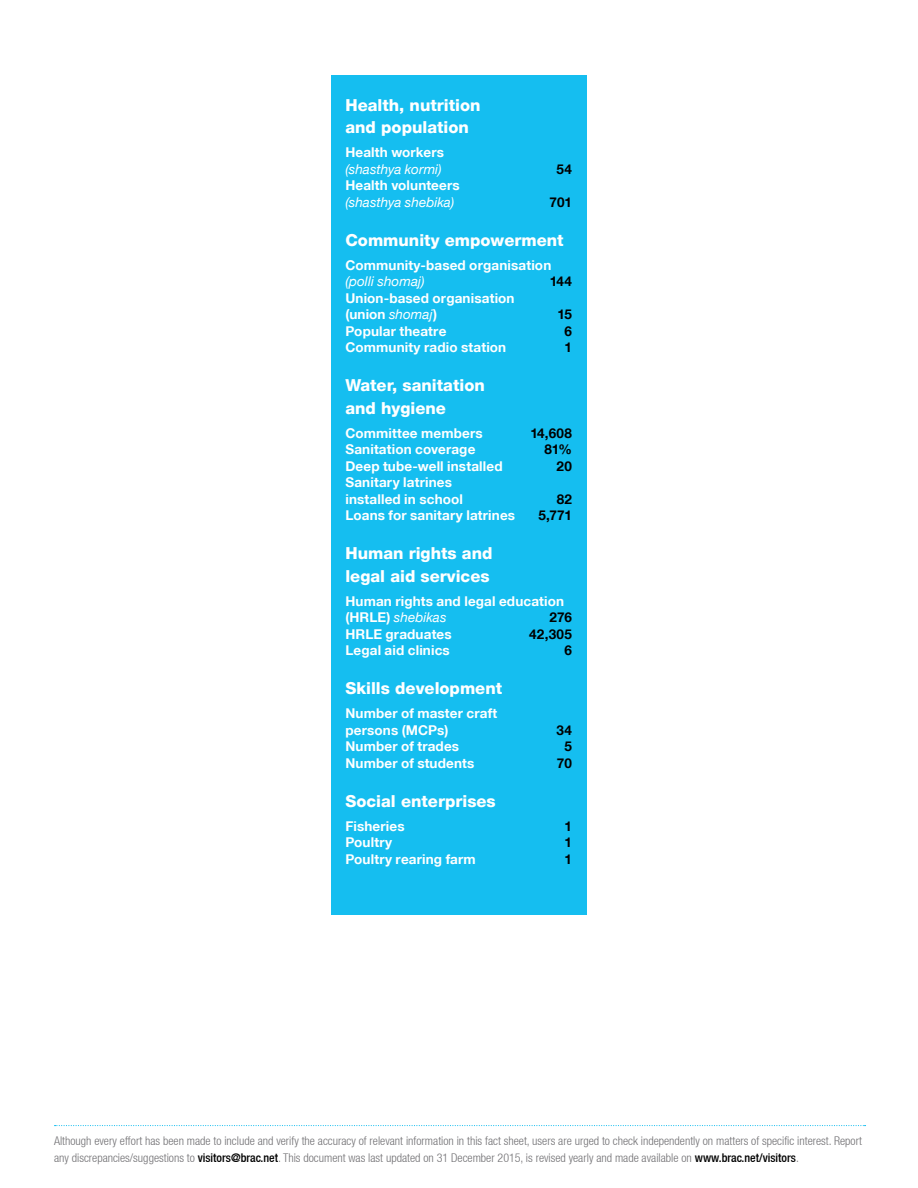
<style>
.page{position:relative;width:918px;height:1188px;background:#fff}
.page>*{position:absolute;margin:0;border:0;box-sizing:border-box;transform-origin:0 0}
.t1{font:800 16.5px/22.5px "Helvetica Neue LT";color:#fff}
.t2{font:700 13.5px/16.5px "Helvetica Neue LT";letter-spacing:.01em;color:#fff}
.t3{font:700 13.5px "Helvetica Neue LT";letter-spacing:.005em;color:#000}
.t4{font:italic 13.5px "Helvetica Neue LT";letter-spacing:.005em;color:#fff}
.t5{font:300 condensed 12px/16.5px "Helvetica Neue LT";color:#717073}
.s1{font-weight:400;font-style:italic}
.s2{font-weight:500;color:#000}
</style>
<div class="page">
<svg style="left:55px;top:1125px;width:811px;height:1px"></svg>
<div style="left:331px;top:75px;width:256px;height:839px;background:#15bef0"></div>
<p class="t1" style="left:345px;top:94px;width:137px">Health, nutrition and population</p>
<p class="t2" style="left:345px;top:144px;width:100px">Health workers</p>
<p class="t4" style="left:345px;top:161px;width:98px">(shasthya kormi)</p>
<p class="t3" style="left:557px;top:161px;width:17px">54</p>
<p class="t2" style="left:345px;top:177px;width:116px">Health volunteers</p>
<p class="t4" style="left:345px;top:194px;width:110px">(shasthya shebika)</p>
<p class="t3" style="left:550px;top:194px;width:24px">701</p>
<p class="t1" style="left:345px;top:229px;width:220px">Community empowerment</p>
<p class="t2" style="left:345px;top:256px;width:207px">Community-based organisation</p>
<p class="t4" style="left:345px;top:273px;width:81px">(polli shomaj)</p>
<p class="t3" style="left:550px;top:273px;width:24px">144</p>
<p class="t2" style="left:345px;top:289px;width:171px">Union-based organisation (union <span class="s1">shomaj</span>)</p>
<p class="t3" style="left:557px;top:306px;width:16px">15</p>
<p class="t2" style="left:345px;top:322px;width:103px">Popular theatre</p>
<p class="t3" style="left:564px;top:323px;width:9px">6</p>
<p class="t2" style="left:345px;top:339px;width:162px">Community radio station</p>
<p class="t3" style="left:564px;top:339px;width:9px">1</p>
<p class="t1" style="left:345px;top:374px;width:141px">Water, sanitation and hygiene</p>
<p class="t2" style="left:345px;top:424px;width:139px">Committee members</p>
<p class="t3" style="left:530px;top:425px;width:43px">14,608</p>
<p class="t2" style="left:345px;top:441px;width:131px">Sanitation coverage</p>
<p class="t3" style="left:545px;top:441px;width:29px">81%</p>
<p class="t2" style="left:345px;top:457px;width:159px">Deep tube-well installed</p>
<p class="t3" style="left:557px;top:458px;width:17px">20</p>
<p class="t2" style="left:345px;top:474px;width:119px">Sanitary latrines installed in school</p>
<p class="t3" style="left:557px;top:491px;width:17px">82</p>
<p class="t2" style="left:345px;top:507px;width:171px">Loans for sanitary latrines</p>
<p class="t3" style="left:539px;top:507px;width:35px">5,771</p>
<p class="t1" style="left:345px;top:542px;width:149px">Human rights and legal aid services</p>
<p class="t2" style="left:345px;top:592px;width:220px">Human rights and legal education (HRLE) <span class="s1">shebikas</span></p>
<p class="t3" style="left:549px;top:609px;width:24px">276</p>
<p class="t2" style="left:345px;top:625px;width:108px">HRLE graduates</p>
<p class="t3" style="left:529px;top:626px;width:44px">42,305</p>
<p class="t2" style="left:345px;top:642px;width:106px">Legal aid clinics</p>
<p class="t3" style="left:564px;top:642px;width:9px">6</p>
<p class="t1" style="left:345px;top:677px;width:158px">Skills development</p>
<p class="t2" style="left:345px;top:705px;width:153px">Number of master craft persons (MCPs)</p>
<p class="t3" style="left:557px;top:722px;width:17px">34</p>
<p class="t2" style="left:345px;top:738px;width:115px">Number of trades</p>
<p class="t3" style="left:564px;top:738px;width:9px">5</p>
<p class="t2" style="left:345px;top:754px;width:130px">Number of students</p>
<p class="t3" style="left:557px;top:755px;width:16px">70</p>
<p class="t1" style="left:345px;top:790px;width:152px">Social enterprises</p>
<p class="t2" style="left:345px;top:817px;width:61px">Fisheries</p>
<p class="t3" style="left:564px;top:818px;width:9px">1</p>
<p class="t2" style="left:345px;top:834px;width:48px">Poultry</p>
<p class="t3" style="left:564px;top:834px;width:9px">1</p>
<p class="t2" style="left:345px;top:850px;width:132px">Poultry rearing farm</p>
<p class="t3" style="left:564px;top:851px;width:9px">1</p>
<p class="t5" style="left:54px;top:1133px;width:809px">Although every effort has been made to include and verify the accuracy of relevant information in this fact sheet, users are urged to check independently on matters of specific interest. Report any discrepancies/suggestions to <span class="s2">visitors@brac.net</span>. This document was last updated on 31 December 2015, is revised yearly and made available on <span class="s2">www.brac.net/visitors</span>.</p>
</div>
